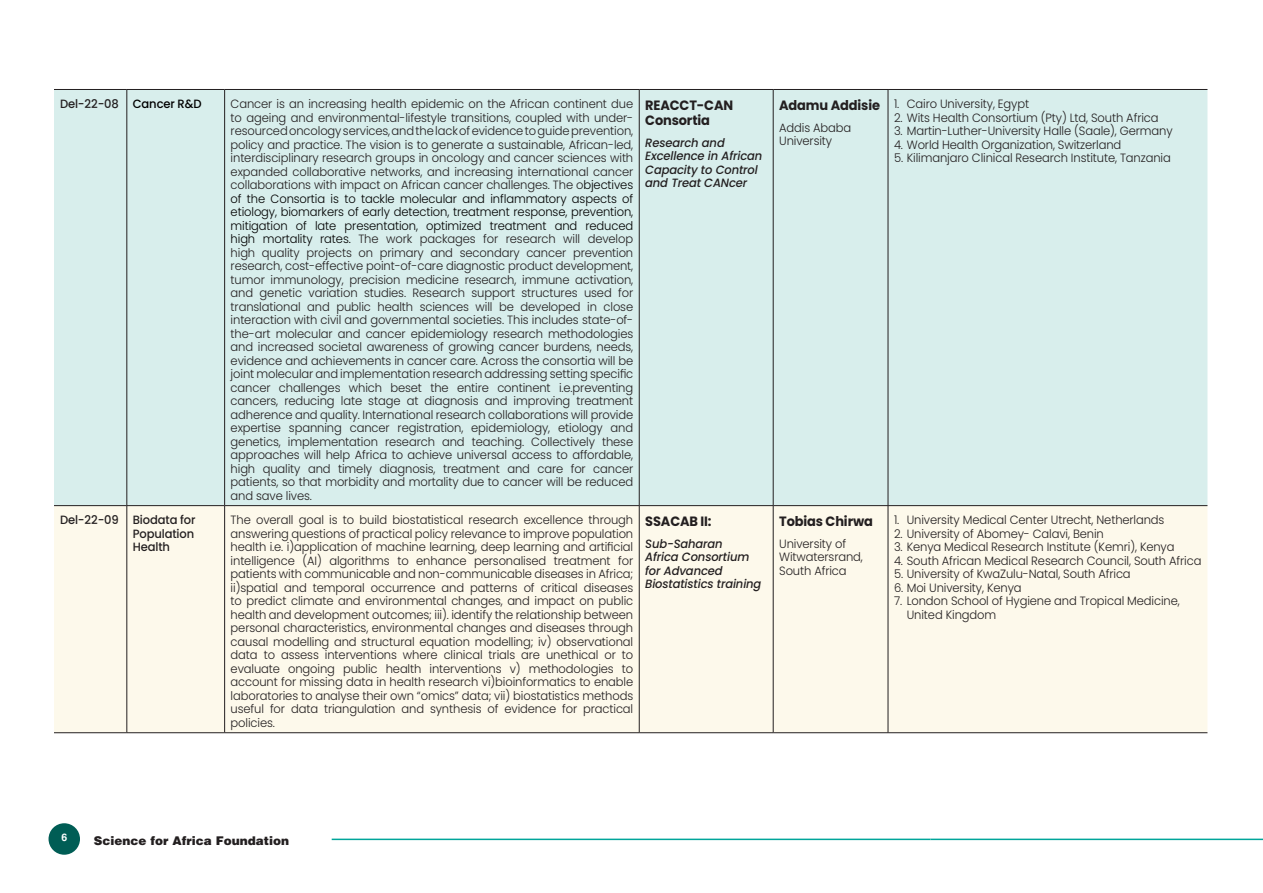
<style>
.page{position:relative;width:1263px;height:893px;background:#fff}
.page>*{position:absolute;margin:0;border:0;box-sizing:border-box;transform-origin:0 0}
.t1{font:700 13.5px/15px "Poppins";letter-spacing:-.01em;color:#231f20;scale:.96 1}
.t2{font:300 12px/13.5px "Poppins";letter-spacing:-.01em;color:#231f20;scale:.96 1}
.t3{font:italic 500 12px/13.5px "Poppins";letter-spacing:-.01em;color:#231f20;scale:.96 1}
.t4{font:500 12px/13.5px "Poppins";letter-spacing:-.01em;color:#231f20;text-align:justify;scale:.96 1}
.t5{font:900 12px "Helvetica LT Std";color:#231f20}
.t6{font:500 12px "Poppins";letter-spacing:-.01em;color:#000;scale:.96 1}
.t7{font:700 10.5px "Helvetica LT Std";color:#fff}
.s1{color:#000}
</style>
<div class="page">
<hr style="left:332px;top:839px;width:598px;height:1px;background:#00a59a">
<hr style="left:930px;top:839px;width:333px;height:1px;background:#00a59a">
<div style="left:49px;top:823px;width:31px;height:32px;background:#005d55;border-radius:50%"></div>
<div style="left:54px;top:90px;width:1153px;height:415px;background:#d8eeec"></div>
<div style="left:54px;top:506px;width:1153px;height:226px;background:#fdf9eb"></div>
<hr style="left:54px;top:89px;width:73px;height:1px;background:#231f20">
<hr style="left:127px;top:89px;width:98px;height:1px;background:#231f20">
<hr style="left:127px;top:90px;width:1px;height:415px;background:#231f20">
<hr style="left:225px;top:89px;width:414px;height:1px;background:#231f20">
<hr style="left:224px;top:90px;width:1px;height:415px;background:#231f20">
<hr style="left:639px;top:89px;width:134px;height:1px;background:#231f20">
<hr style="left:639px;top:90px;width:1px;height:415px;background:#231f20">
<hr style="left:773px;top:89px;width:115px;height:1px;background:#231f20">
<hr style="left:773px;top:90px;width:1px;height:415px;background:#231f20">
<hr style="left:888px;top:89px;width:319px;height:1px;background:#231f20">
<hr style="left:888px;top:90px;width:1px;height:415px;background:#231f20">
<hr style="left:54px;top:505px;width:73px;height:1px;background:#231f20">
<hr style="left:127px;top:505px;width:98px;height:1px;background:#231f20">
<hr style="left:127px;top:506px;width:1px;height:226px;background:#231f20">
<hr style="left:225px;top:505px;width:414px;height:1px;background:#231f20">
<hr style="left:224px;top:506px;width:1px;height:226px;background:#231f20">
<hr style="left:639px;top:505px;width:134px;height:1px;background:#231f20">
<hr style="left:639px;top:506px;width:1px;height:226px;background:#231f20">
<hr style="left:773px;top:505px;width:115px;height:1px;background:#231f20">
<hr style="left:773px;top:506px;width:1px;height:226px;background:#231f20">
<hr style="left:888px;top:505px;width:319px;height:1px;background:#231f20">
<hr style="left:888px;top:506px;width:1px;height:226px;background:#231f20">
<hr style="left:54px;top:732px;width:73px;height:1px;background:#231f20">
<hr style="left:127px;top:732px;width:98px;height:1px;background:#231f20">
<hr style="left:225px;top:732px;width:414px;height:1px;background:#231f20">
<hr style="left:639px;top:732px;width:134px;height:1px;background:#231f20">
<hr style="left:773px;top:732px;width:115px;height:1px;background:#231f20">
<hr style="left:888px;top:732px;width:319px;height:1px;background:#231f20">
<p class="t4" style="left:60px;top:97px;width:63px">Del-22-08</p>
<p class="t6" style="left:133px;top:97px;width:73px">Cancer R&amp;D</p>
<p class="t2" style="left:231px;top:97px;width:421px;text-align:justify">Cancer is an increasing health epidemic on the African continent due to ageing and environmental-lifestyle transitions, coupled with under&shy;resourced oncology services, and the lack of evidence to guide prevention, policy and practice. The vision is to generate a sustainable, African-led, interdisciplinary research groups in oncology and cancer sciences with expanded collaborative networks, and increasing international cancer collaborations with impact on African cancer challenges. The o<span class="s1">bjectives of the Consortia is to tackle molecular and inflammatory aspects of etiology, biomarkers of early detection, treatment response, prevention, mitigation of late presentation, optimized treatment and reduced high mortality rates.</span> The work packages for research will develop high quality projects on primary and secondary cancer prevention research, cost-effective point-of-care diagnostic product development, tumor immunology, precision medicine research, immune activation, and genetic variation studies. Research support structures used for translational and public health sciences will be developed in close interaction with civil and governmental societies. This includes state-of&shy;the-art molecular and cancer epidemiology research methodologies and increased societal awareness of growing cancer burdens, needs, evidence and achievements in cancer care. Across the consortia will be joint molecular and implementation research addressing setting specific cancer challenges which beset the entire continent i.e.preventing cancers, reducing late stage at diagnosis and improving treatment adherence and quality. International research collaborations will provide expertise spanning cancer registration, epidemiology, etiology and genetics, implementation research and teaching. Collectively these approaches will help Africa to achieve universal access to affordable, high quality and timely diagnosis, treatment and care for cancer patients, so that morbidity and mortality due to cancer will be reduced and save lives.</p>
<p class="t1" style="left:645px;top:97px;width:93px">REACCT-CAN<br>Consortia</p>
<p class="t3" style="left:645px;top:136px;width:124px">Research and<br>Excellence in African<br>Capacity to Control and Treat CANcer</p>
<p class="t4" style="left:60px;top:513px;width:63px">Del-22-09</p>
<p class="t4" style="left:133px;top:513px;width:67px">Biodata for Population Health</p>
<p class="t2" style="left:231px;top:513px;width:421px;text-align:justify">The overall goal is to build biostatistical research excellence through answering questions of practical policy relevance to improve population health i.e. i)application of machine learning, deep learning and artificial intelligence (AI) algorithms to enhance personalised treatment for patients with communicable and non-communicable diseases in Africa; ii)spatial and temporal occurrence and patterns of critical diseases to predict climate and environmental changes, and impact on public health and development outcomes; iii). identify the relationship between personal characteristics, environmental changes and diseases through causal modelling and structural equation modelling; iv) observational data to assess interventions where clinical trials are unethical or to evaluate ongoing public health interventions v) methodologies to account for missing data in health research vi)bioinformatics to enable laboratories to analyse their own “omics” data; vii) biostatistics methods useful for data triangulation and synthesis of evidence for practical policies.</p>
<p class="t1" style="left:645px;top:514px;width:71px">SSACAB II:</p>
<p class="t3" style="left:645px;top:537px;width:123px">Sub-Saharan<br>Africa Consortium for Advanced<br>Biostatistics training</p>
<p class="t1" style="left:779px;top:97px;width:107px">Adamu Addisie</p>
<p class="t2" style="left:779px;top:121px;width:77px">Addis Ababa<br>University</p>
<p class="t2" style="left:894px;top:97px;width:142px">1. Cairo University, Egypt</p>
<p class="t2" style="left:894px;top:111px;width:277px">2. Wits Health Consortium (Pty) Ltd, South Africa</p>
<p class="t2" style="left:894px;top:124px;width:292px">3. Martin-Luther-University Halle (Saale), Germany</p>
<p class="t2" style="left:894px;top:138px;width:238px">4. World Health Organization, Switzerland</p>
<p class="t2" style="left:894px;top:151px;width:290px">5. Kilimanjaro Clinical Research Institute, Tanzania</p>
<p class="t1" style="left:779px;top:514px;width:99px">Tobias Chirwa</p>
<p class="t2" style="left:779px;top:537px;width:89px">University of<br>Witwatersrand,<br>South Africa</p>
<p class="t2" style="left:894px;top:513px;width:283px">1. University Medical Center Utrecht, Netherlands</p>
<p class="t2" style="left:894px;top:527px;width:220px">2. University of Abomey- Calavi, Benin</p>
<p class="t2" style="left:894px;top:540px;width:294px">3. Kenya Medical Research Institute (Kemri), Kenya</p>
<p class="t2" style="left:894px;top:554px;width:322px">4. South African Medical Research Council, South Africa</p>
<p class="t2" style="left:894px;top:567px;width:248px">5. University of KwaZulu-Natal, South Africa</p>
<p class="t2" style="left:894px;top:581px;width:134px">6. Moi University, Kenya</p>
<p class="t2" style="left:907px;top:594px;width:286px;text-indent:-13px">7. London School of Hygiene and Tropical Medicine,<br>United Kingdom</p>
<p class="t7" style="left:61px;top:831px;width:7px">6</p>
<p class="t5" style="left:94px;top:832px;width:197px">Science for Africa Foundation</p>
</div>
